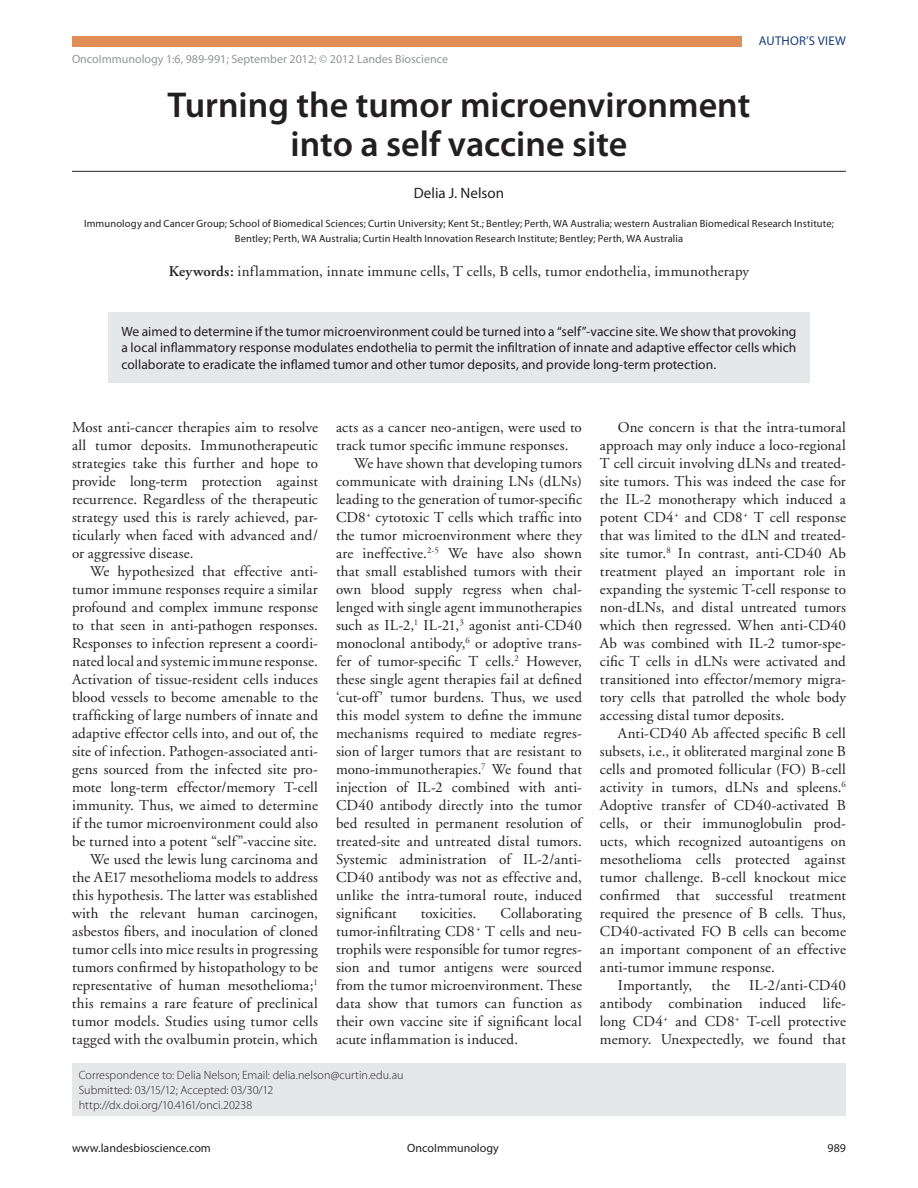
<style>
.page{position:relative;width:918px;height:1188px;background:#fff}
.page>*{position:absolute;margin:0;border:0;box-sizing:border-box;transform-origin:0 0}
.t1{font:600 36px/39px "Myriad Pro";color:#231f20;text-align:center}
.t2{font:15px/18px "Adobe Garamond";letter-spacing:.01em;color:#231f20;text-align:justify}
.t3{font:15px "Myriad Pro";letter-spacing:.005em;color:#231f20}
.t4{font:13.5px/16.5px "Myriad Pro";letter-spacing:.005em;color:#231f20;text-align:justify}
.t5{font:12.75px "Myriad Pro";letter-spacing:.02em;color:#193f7c}
.t6{font:300 12px/15px "Myriad Pro";color:#231f20}
.t7{font:12px "Myriad Pro";color:#939598}
.t8{font:12px "Myriad Pro";color:#231f20}
.t9{font:10.5px/15px "Myriad Pro";letter-spacing:.01em;color:#231f20;text-align:center}
.s1{font-weight:600}
</style>
<div class="page">
<div style="left:72px;top:36px;width:669px;height:10px;background:#df8e57"></div>
<hr style="left:72px;top:171px;width:774px;height:1px;background:#231f20">
<div style="left:72px;top:1063px;width:774px;height:53px;background:#e6e7e9"></div>
<div style="left:108px;top:312px;width:702px;height:70px;background:#e6e7e9"></div>
<p class="t7" style="left:72px;top:52px;width:378px">OncoImmunology 1:6, 989-991; September 2012; © 2012 Landes Bioscience</p>
<p class="t5" style="left:759px;top:32px;width:89px">Author’s View</p>
<h1 class="t1" style="left:168px;top:85px;width:584px">Turning the tumor microenvironment into a self vaccine site</h1>
<p class="t3" style="left:414px;top:184px;width:92px">Delia J. Nelson</p>
<p class="t9" style="left:84px;top:216px;width:751px">Immunology and Cancer Group; School of Biomedical Sciences; Curtin University; Kent St.; Bentley; Perth, WA Australia; western Australian Biomedical Research Institute;<br>Bentley; Perth, WA Australia; Curtin H ealth Innovation Research Institute; Bentley; Perth, WA Australia</p>
<p class="t2" style="left:169px;top:263px;width:582px"><span class="s1">Keywords:</span> inflammation, innate immune cells, T cells, B cells, tumor endothelia, immunotherapy</p>
<p class="t4" style="left:122px;top:323px;width:676px">We aimed to determine if the tumor microenvironment could be turned into a “self”-vaccine site. We show that provoking a local inflammatory response modulates endothelia to permit the infiltration of innate and adaptive effector cells which collaborate to eradicate the inflamed tumor and other tumor deposits, and provide long-term protection.</p>
<p class="t2" style="left:72px;top:419px;width:248px">Most anti-cancer therapies aim to resolve all tumor deposits. Immunotherapeutic strategies take this further and hope to provide long-term protection against recurrence. Regardless of the therapeutic strategy used this is rarely achieved, par&shy;ticularly when faced with advanced and/ or aggressive disease.</p>
<p class="t2" style="left:72px;top:563px;width:248px;text-align:right">We hypothesized that effective anti&shy;tumor immune responses require a similar profound and complex immune response to that seen in anti-pathogen responses.<br>Responses to infection represent a coordi&shy;nated local and systemic immune response.<br>Activation of tissue-resident cells induces blood vessels to become amenable to the trafficking of large numbers of innate and adaptive effector cells into, and out of, the site of infection. Pathogen-associated anti&shy;gens sourced from the infected site pro&shy;mote long-term effector/memory T-cell immunity. Thus, we aimed to determine if the tumor microenvironment could also be turned into a potent “self”-vaccine site.<br>We used the lewis lung carcinoma and the AE17 mesothelioma models to address this hypothesis. The latter was established with the relevant human carcinogen, asbestos fibers, and inoculation of cloned tumor cells into mice results in progressing tumors confirmed by histopathology to be representative of human mesothelioma;<sup>1 </sup>this remains a rare feature of preclinical tumor models. Studies using tumor cells tagged with the ovalbumin protein, which</p>
<p class="t2" style="left:336px;top:419px;width:247px">acts as a cancer neo-antigen, were used to</p>
<p class="t2" style="left:336px;top:437px;width:234px">track tumor specific immune responses.</p>
<p class="t2" style="left:354px;top:455px;width:229px">We have shown that developing tumors</p>
<p class="t2" style="left:336px;top:473px;width:247px">communicate with draining LNs (dLNs)</p>
<p class="t2" style="left:336px;top:491px;width:248px">leading to the generation of tumor-specific</p>
<p class="t2" style="left:336px;top:509px;width:247px">CD8<sup>+</sup> cytotoxic T cells which traffic into</p>
<p class="t2" style="left:336px;top:527px;width:247px">the tumor microenvironment where they</p>
<p class="t2" style="left:336px;top:545px;width:247px">are ineffective.<sup>2-5</sup> We have also shown</p>
<p class="t2" style="left:336px;top:563px;width:247px">that small established tumors with their</p>
<p class="t2" style="left:336px;top:581px;width:247px">own blood supply regress when chal-</p>
<p class="t2" style="left:336px;top:599px;width:247px">lenged with single agent immunotherapies</p>
<p class="t2" style="left:336px;top:617px;width:247px">such as IL-2,<sup>1</sup> IL-21,<sup>3</sup> agonist anti-CD40</p>
<p class="t2" style="left:336px;top:635px;width:247px">monoclonal antibody,<sup>6</sup> or adoptive trans-</p>
<p class="t2" style="left:336px;top:653px;width:247px">fer of tumor-specific T cells.<sup>2</sup> However,</p>
<p class="t2" style="left:336px;top:671px;width:247px">these single agent therapies fail at defined</p>
<p class="t2" style="left:336px;top:689px;width:247px">‘cut-off’ tumor burdens. Thus, we used</p>
<p class="t2" style="left:336px;top:707px;width:247px">this model system to define the immune</p>
<p class="t2" style="left:336px;top:725px;width:247px">mechanisms required to mediate regres-</p>
<p class="t2" style="left:336px;top:743px;width:247px">sion of larger tumors that are resistant to</p>
<p class="t2" style="left:336px;top:761px;width:247px">mono-immunotherapies.<sup>7</sup> We found that</p>
<p class="t2" style="left:336px;top:779px;width:248px">injection of IL-2 combined with anti-</p>
<p class="t2" style="left:336px;top:797px;width:248px">CD40 antibody directly into the tumor</p>
<p class="t2" style="left:336px;top:815px;width:247px">bed resulted in permanent resolution of</p>
<p class="t2" style="left:336px;top:833px;width:247px">treated-site and untreated distal tumors.</p>
<p class="t2" style="left:336px;top:851px;width:247px">Systemic administration of IL-2/anti-</p>
<p class="t2" style="left:336px;top:869px;width:248px">CD40 antibody was not as effective and,</p>
<p class="t2" style="left:336px;top:887px;width:247px">unlike the intra-tumoral route, induced</p>
<p class="t2" style="left:336px;top:905px;width:62px">significant</p>
<p class="t2" style="left:421px;top:905px;width:57px">toxicities.</p>
<p class="t2" style="left:336px;top:905px;width:247px;text-indent:164px">Collaborating tumor-infiltrating CD8<sup>+</sup> T cells and neu&shy;trophils were responsible for tumor regres&shy;sion and tumor antigens were sourced from the tumor microenvironment. These data show that tumors can function as their own vaccine site if significant local acute inflammation is induced.</p>
<p class="t6" style="left:79px;top:1068px;width:326px">Correspondence to: Delia Nelson; Email: delia.nelson@curtin.edu.au<br>Submitted: 03/15/12; Accepted: 03/30/12 http://dx.doi.org/10.4161/onci.20238</p>
<p class="t2" style="left:600px;top:419px;width:248px;text-indent:18px">One concern is that the intra-tumoral approach may only induce a loco-regional T cell circuit involving dLNs and treated&shy;site tumors. This was indeed the case for the IL-2 monotherapy which induced a potent CD4<sup>+</sup> and CD8<sup>+</sup> T cell response that was limited to the dLN and treated&shy;site tumor.<sup>8</sup> In contrast, anti-CD40 Ab treatment played an important role in expanding the systemic T-cell response to non-dLNs, and distal untreated tumors which then regressed. When anti-CD40<br>Ab was combined with IL-2 tumor-spe&shy;cific T cells in dLNs were activated and transitioned into effector/memory migra&shy;tory cells that patrolled the whole body accessing distal tumor deposits.</p>
<p class="t2" style="left:618px;top:725px;width:230px">Anti-CD40 Ab affected specific B cell</p>
<p class="t2" style="left:600px;top:743px;width:247px">subsets, i.e., it obliterated marginal zone B</p>
<p class="t2" style="left:600px;top:761px;width:247px">cells and promoted follicular (FO) B-cell</p>
<p class="t2" style="left:600px;top:779px;width:247px">activity in tumors, dLNs and spleens.<sup>6</sup></p>
<p class="t2" style="left:600px;top:797px;width:247px">Adoptive transfer of CD40-activated B</p>
<p class="t2" style="left:600px;top:815px;width:247px">cells, or their immunoglobulin prod-</p>
<p class="t2" style="left:600px;top:833px;width:247px">ucts, which recognized autoantigens on</p>
<p class="t2" style="left:600px;top:851px;width:247px">mesothelioma cells protected against</p>
<p class="t2" style="left:600px;top:869px;width:248px">tumor challenge. B-cell knockout mice</p>
<p class="t2" style="left:600px;top:887px;width:247px">confirmed that successful treatment</p>
<p class="t2" style="left:600px;top:905px;width:247px">required the presence of B cells. Thus,</p>
<p class="t2" style="left:600px;top:923px;width:247px">CD40-activated FO B cells can become</p>
<p class="t2" style="left:600px;top:941px;width:247px">an important component of an effective</p>
<p class="t2" style="left:600px;top:959px;width:176px">anti-tumor immune response.</p>
<p class="t2" style="left:618px;top:977px;width:76px">Importantly,</p>
<p class="t2" style="left:711px;top:977px;width:20px">the</p>
<p class="t2" style="left:600px;top:977px;width:247px;text-indent:149px">IL-2/anti-CD40 antibody combination induced life&shy;long CD4<sup>+</sup> and CD8<sup>+</sup> T-cell protective memory. Unexpectedly, we found that</p>
<p class="t8" style="left:72px;top:1141px;width:140px">www.landesbioscience.com</p>
<p class="t8" style="left:407px;top:1141px;width:93px">OncoImmunology</p>
<p class="t8" style="left:828px;top:1141px;width:20px">989</p>
</div>
